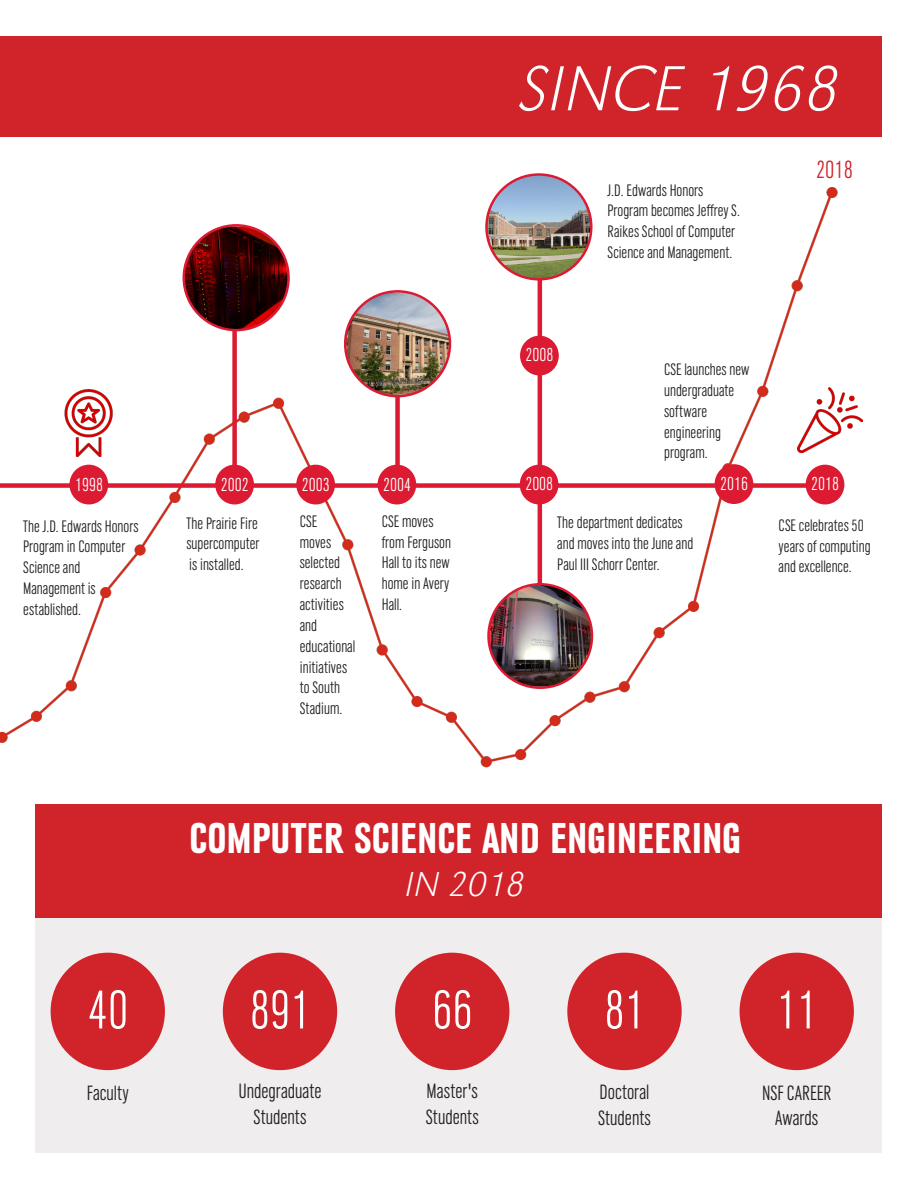
<style>
.page{position:relative;width:918px;height:1188px;background:#fff}
.page>*{position:absolute;margin:0;border:0;box-sizing:border-box;transform-origin:0 0}
.t1{font:italic 300 expanded 66px "URW Grotesk";color:#fff}
.t2{font:300 58.05px "URW Grotesk Con";color:#fff}
.t3{font:700 45px "URW Grotesk Con";color:#fff}
.t4{font:italic 300 expanded 36px "URW Grotesk";color:#fff}
.t5{font:300 26.4px "URW Grotesk Con";color:#d1232a}
.t6{font:300 21.6px/25.8px "URW Grotesk Con";color:#231f20}
.t7{font:300 19.95px "URW Grotesk Con";color:#fff}
.t8{font:300 17.4px/20.9px "URW Grotesk Con";color:#231f20}
</style>
<div class="page">
<img style="left:0;top:173px;width:845px;height:595px">
<div style="left:35px;top:829px;width:846px;height:323px;background:#f0edee"></div>
<div style="left:0;top:483px;width:842px;height:5px;background:#dc1a32"></div>
<div style="left:0;top:36px;width:881px;height:101px;background:#d1232a"></div>
<div style="left:395px;top:365px;width:5px;height:101px;background:#dc1a32"></div>
<hr style="left:538px;top:274px;width:4px;height:314px;background:#dc1a32">
<img style="left:488px;top:584px;width:104px;height:103px">
<div style="left:487px;top:583px;width:106px;height:106px;border:2px solid #dc1a32;border-radius:50%"></div>
<img style="left:345px;top:292px;width:105px;height:104px">
<div style="left:344px;top:290px;width:107px;height:107px;border:2px solid #dc1a32;border-radius:50%"></div>
<div style="left:715px;top:464px;width:38px;height:40px;background:#dc1a32;border-radius:50%"></div>
<img style="left:797px;top:387px;width:66px;height:66px">
<div style="left:395px;top:953px;width:114px;height:117px;background:#d1232a;border-radius:50%"></div>
<div style="left:567px;top:953px;width:115px;height:117px;background:#d1232a;border-radius:50%"></div>
<div style="left:740px;top:953px;width:114px;height:117px;background:#d1232a;border-radius:50%"></div>
<div style="left:69px;top:465px;width:39px;height:39px;background:#dc1a32;border-radius:50%"></div>
<div style="left:215px;top:465px;width:39px;height:39px;background:#dc1a32;border-radius:50%"></div>
<div style="left:296px;top:465px;width:39px;height:39px;background:#dc1a32;border-radius:50%"></div>
<div style="left:378px;top:465px;width:38px;height:39px;background:#dc1a32;border-radius:50%"></div>
<div style="left:520px;top:465px;width:38px;height:39px;background:#dc1a32;border-radius:50%"></div>
<div style="left:806px;top:465px;width:38px;height:39px;background:#dc1a32;border-radius:50%"></div>
<div style="left:223px;top:953px;width:114px;height:117px;background:#d1232a;border-radius:50%"></div>
<div style="left:51px;top:953px;width:114px;height:117px;background:#d1232a;border-radius:50%"></div>
<div style="left:35px;top:804px;width:846px;height:113px;background:#d1232a"></div>
<div style="left:232px;top:311px;width:5px;height:161px;background:#dc1a32"></div>
<img style="left:184px;top:226px;width:105px;height:104px">
<div style="left:183px;top:224px;width:107px;height:107px;border:2px solid #dc1a32;border-radius:50%"></div>
<div style="left:520px;top:336px;width:39px;height:39px;background:#dc1a32;border-radius:50%"></div>
<img style="left:56px;top:390px;width:67px;height:67px">
<img style="left:486px;top:175px;width:105px;height:103px">
<div style="left:485px;top:173px;width:108px;height:108px;border:2px solid #dc1a32;border-radius:50%"></div>
<h1 class="t1" style="left:520px;top:50px;width:322px">SINCE 1968</h1>
<p class="t7" style="left:526px;top:345px;width:29px">2008</p>
<p class="t8" style="left:608px;top:180px;width:134px">J.D. Edwards Honors<br>Program becomes Jeffrey S.<br>Raikes School of Computer<br>Science and Management.</p>
<p class="t8" style="left:664px;top:359px;width:87px">CSE launches new undergraduate software engineering program.</p>
<h3 class="t5" style="left:816px;top:156px;width:38px">2018</h3>
<p class="t7" style="left:720px;top:473px;width:29px">2016</p>
<p class="t7" style="left:75px;top:474px;width:29px">1998</p>
<p class="t7" style="left:221px;top:474px;width:29px">2002</p>
<p class="t7" style="left:302px;top:474px;width:29px">2003</p>
<p class="t7" style="left:383px;top:474px;width:29px">2004</p>
<p class="t7" style="left:525px;top:474px;width:29px">2008</p>
<p class="t7" style="left:811px;top:474px;width:29px">2018</p>
<p class="t8" style="left:300px;top:511px;width:57px">CSE<br>moves selected research activities and educational initiatives to South<br>Stadium.</p>
<p class="t8" style="left:23px;top:516px;width:117px">The J.D. Edwards Honors<br>Program in Computer<br>Science and<br>Management is established.</p>
<p class="t8" style="left:382px;top:511px;width:71px">CSE moves from Ferguson<br>Hall to its new home in Avery<br>Hall.</p>
<p class="t8" style="left:557px;top:513px;width:138px">The department dedicates and moves into the June and<br>Paul III Schorr Center.</p>
<p class="t8" style="left:779px;top:515px;width:93px">CSE celebrates 50 years of computing and excellence.</p>
<p class="t8" style="left:186px;top:513px;width:74px;text-align:justify">The Prairie Fire supercomputer is installed.</p>
<h3 class="t3" style="left:189px;top:814px;width:554px">COMPUTER SCIENCE AND ENGINEERING</h3>
<h2 class="t2" style="left:88px;top:980px;width:42px">40</h2>
<p class="t6" style="left:87px;top:1080px;width:43px">Faculty</p>
<h2 class="t2" style="left:250px;top:980px;width:62px">891</h2>
<p class="t6" style="left:238px;top:1079px;width:85px;text-align:center">Undegraduate<br>Students</p>
<h3 class="t4" style="left:405px;top:863px;width:122px">IN 2018</h3>
<h2 class="t2" style="left:432px;top:980px;width:42px">66</h2>
<p class="t6" style="left:426px;top:1079px;width:54px">Master's<br>Students</p>
<h2 class="t2" style="left:604px;top:980px;width:42px">81</h2>
<p class="t6" style="left:598px;top:1080px;width:54px">Doctoral<br>Students</p>
<h2 class="t2" style="left:777px;top:980px;width:42px">11</h2>
<p class="t6" style="left:762px;top:1080px;width:71px;text-align:center">NSF CAREER<br>Awards</p>
</div>
